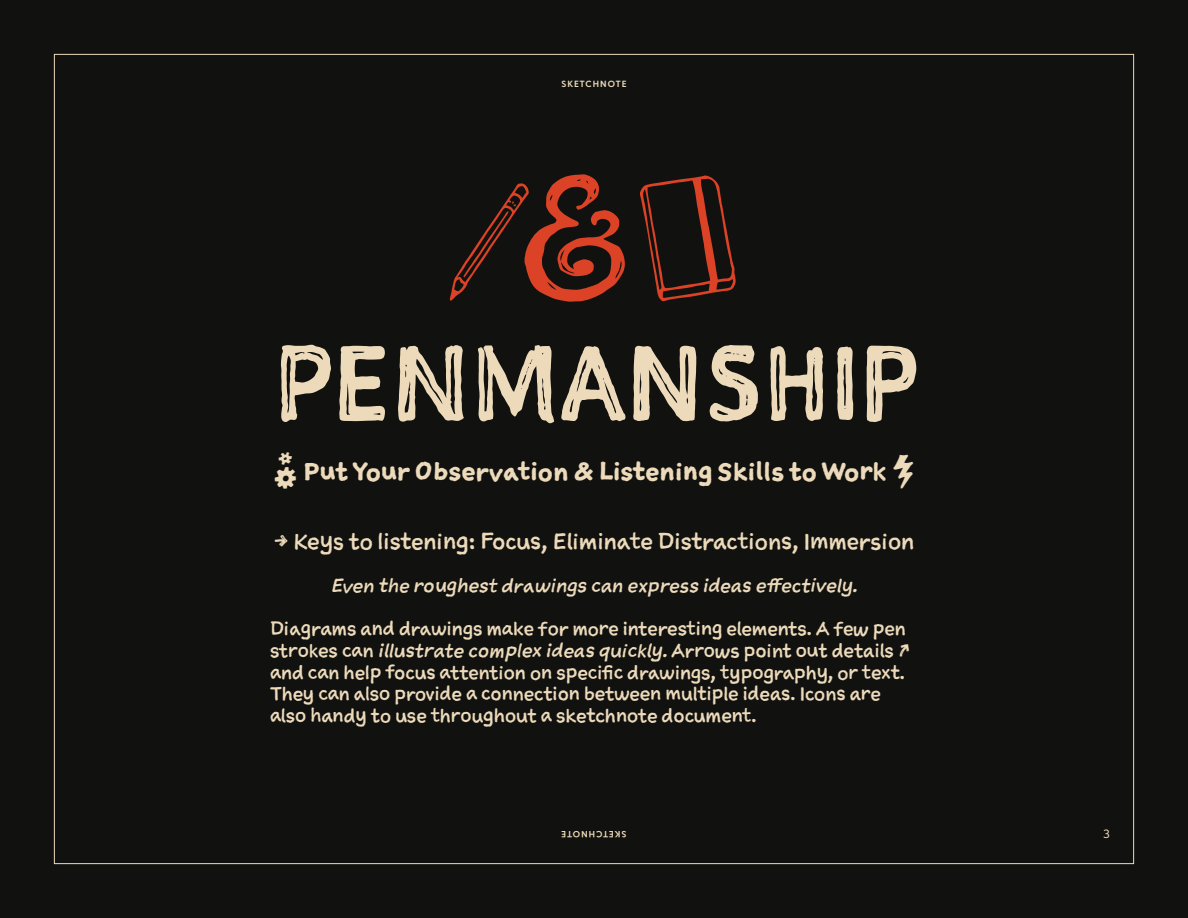
<style>
.page{position:relative;width:1188px;height:918px;background:#111210}
.page>*{position:absolute;margin:0;border:0;box-sizing:border-box;transform-origin:0 0}
.t1{font:100.5px "Sketchnote Square";letter-spacing:.01em;color:#eddaba}
.t2{font:700 24px "Sketchnote Text";color:#eddaba}
.t3{font:21.3px "Sketchnote Text";color:#eddaba}
.t4{font:18px/21.6px "Sketchnote Text";color:#eddaba}
.t5{font:italic 18px "Sketchnote Text";color:#eddaba}
.t6{font:12px "Tome Sans";color:#eddaba}
.t7{font:600 9px "Tome Sans";letter-spacing:.11em;color:#eddaba}
.s1{font-style:italic}
</style>
<div class="page">
<p class="t7" style="left:562px;top:77px;width:66px">SKETCHNOTE</p>
<h1 class="t1" style="left:274px;top:316px;width:644px">PENMANSHIP</h1>
<h2 class="t2" style="left:303px;top:455px;width:585px">Put Your Observation &amp; Listening Skills to Work</h2>
<p class="t3" style="left:274px;top:527px;width:642px">✔ Keys to listening: Focus, Eliminate Distractions, Immersion</p>
<p class="t5" style="left:330px;top:573px;width:529px">Even the roughest drawings can express ideas effectively.</p>
<p class="t4" style="left:270px;top:618px;width:637px">Diagrams and drawings make for more interesting elements. A few pen strokes can <span class="s1">illustrate complex ideas quickly.</span> Arrows point out details and can help focus attention on specific drawings, typography, or text.<br>They can also provide a connection between multiple ideas. Icons are also handy to use throughout a sketchnote document.</p>
<p class="t7" style="left:626px;top:841px;width:66px;rotate:-180deg">SKETCHNOTE</p>
<p class="t6" style="left:1103px;top:824px;width:8px">3</p>
</div>
